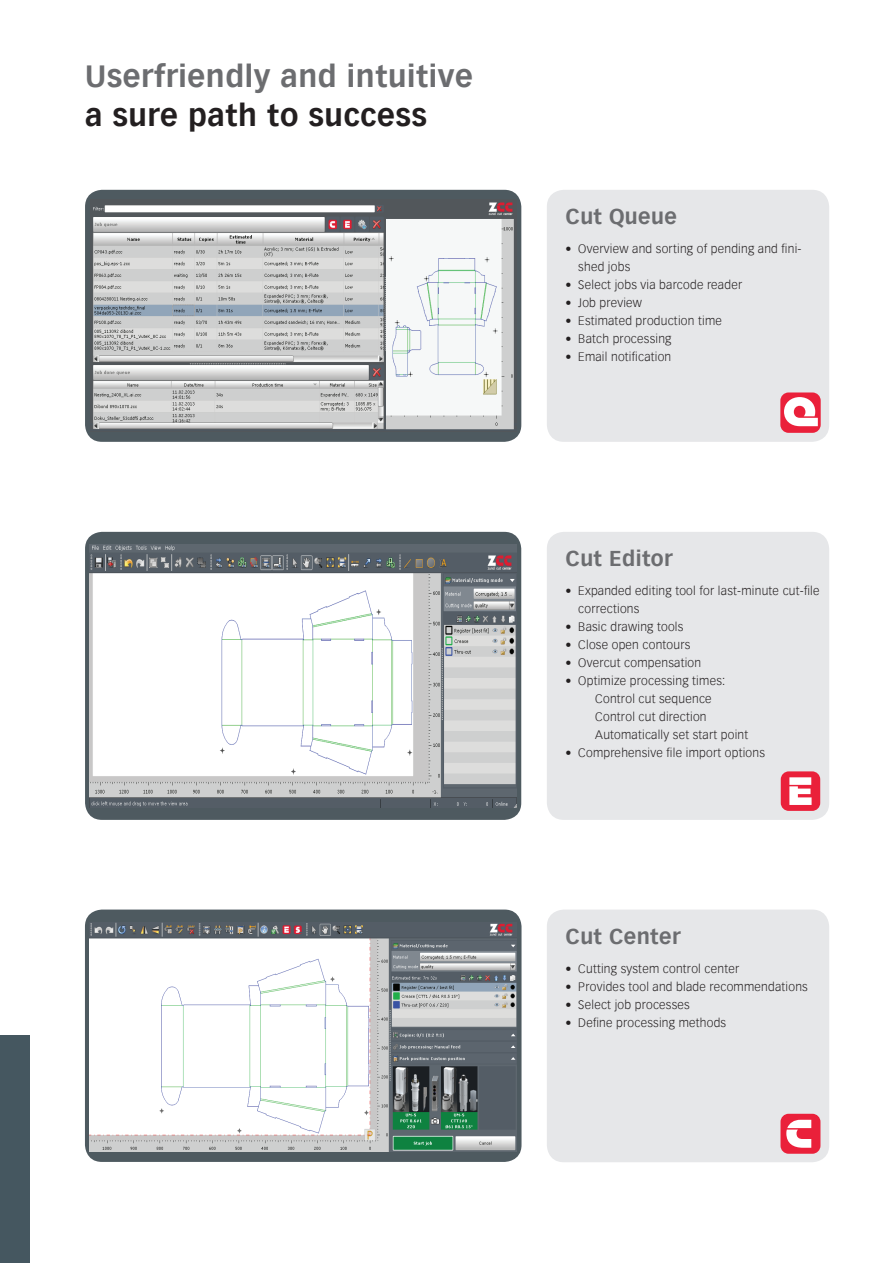
<style>
.page{position:relative;width:893px;height:1263px;background:#fff}
.page>*{position:absolute;margin:0;border:0;box-sizing:border-box;transform-origin:0 0}
.t1{font:700 30px "Vectora Com";letter-spacing:.02em;color:#6c6d70}
.t2{font:700 30px "Vectora Com";letter-spacing:.02em;color:#231f20}
.t3{font:700 21px "Vectora Com";letter-spacing:.02em;color:#6c6d70}
.t4{font:300 12px/18px "Vectora Com";letter-spacing:.02em;color:#231f20}
</style>
<div class="page">
<div style="left:547px;top:909px;width:282px;height:253px;background:#e6e7e9;border-radius:17px"></div>
<div style="left:85px;top:532px;width:436px;height:288px;background:#4e5a60;border-radius:17px"></div>
<div style="left:85px;top:190px;width:436px;height:252px;background:#4e5a60;border-radius:17px"></div>
<div style="left:85px;top:909px;width:436px;height:253px;background:#4e5a60;border-radius:17px"></div>
<div style="left:0;top:1036px;width:30px;height:227px;background:#455760"></div>
<div style="left:780px;top:1114px;width:40px;height:40px;background:#ea203a;border-radius:8px"></div>
<svg style="left:786px;top:1120px;width:25px;height:28px"></svg>
<div style="left:547px;top:190px;width:282px;height:252px;background:#e6e7e9;border-radius:17px"></div>
<div style="left:547px;top:532px;width:282px;height:288px;background:#e6e7e9;border-radius:17px"></div>
<div style="left:780px;top:392px;width:41px;height:41px;background:#ea203a;border-radius:8px"></div>
<svg style="left:784px;top:397px;width:34px;height:29px"></svg>
<div style="left:781px;top:771px;width:39px;height:40px;background:#ea203a;border-radius:8px"></div>
<svg style="left:789px;top:777px;width:23px;height:28px"></svg>
<img style="left:93px;top:202px;width:421px;height:228px">
<img style="left:90px;top:544px;width:426px;height:263px">
<img style="left:89px;top:923px;width:427px;height:228px">
<h1 class="t1" style="left:85px;top:58px;width:389px">Userfriendly and intuitive</h1>
<h1 class="t2" style="left:85px;top:97px;width:344px">a sure path to success</h1>
<h2 class="t3" style="left:566px;top:204px;width:113px">Cut Queue</h2>
<p class="t4" style="left:578px;top:240px;width:225px;text-indent:-13px">• Overview and sorting of pending and fini&shy;shed jobs</p>
<p class="t4" style="left:566px;top:276px;width:178px">• Select jobs via barcode reader</p>
<p class="t4" style="left:566px;top:294px;width:78px">• Job preview</p>
<p class="t4" style="left:566px;top:312px;width:158px">• Estimated production time</p>
<p class="t4" style="left:566px;top:330px;width:107px">• Batch processing</p>
<p class="t4" style="left:566px;top:348px;width:107px">• Email notification</p>
<h2 class="t3" style="left:566px;top:546px;width:109px">Cut Editor</h2>
<p class="t4" style="left:578px;top:582px;width:243px;text-indent:-13px">• Expanded editing tool for last-minute cut-file corrections</p>
<p class="t4" style="left:566px;top:618px;width:119px">• Basic drawing tools</p>
<p class="t4" style="left:566px;top:636px;width:126px">• Close open contours</p>
<p class="t4" style="left:566px;top:654px;width:137px">• Overcut compensation</p>
<p class="t4" style="left:595px;top:672px;width:155px;text-indent:-30px">• Optimize processing times:<br>Control cut sequence<br>Control cut direction<br>Automatically set start point</p>
<p class="t4" style="left:566px;top:744px;width:201px">• Comprehensive file import options</p>
<h2 class="t3" style="left:566px;top:924px;width:117px">Cut Center</h2>
<p class="t4" style="left:566px;top:960px;width:175px">• Cutting system control center</p>
<p class="t4" style="left:566px;top:978px;width:244px">• Provides tool and blade recommendations</p>
<p class="t4" style="left:566px;top:996px;width:126px">• Select job processes</p>
<p class="t4" style="left:566px;top:1014px;width:162px">• Define processing methods</p>
</div>
